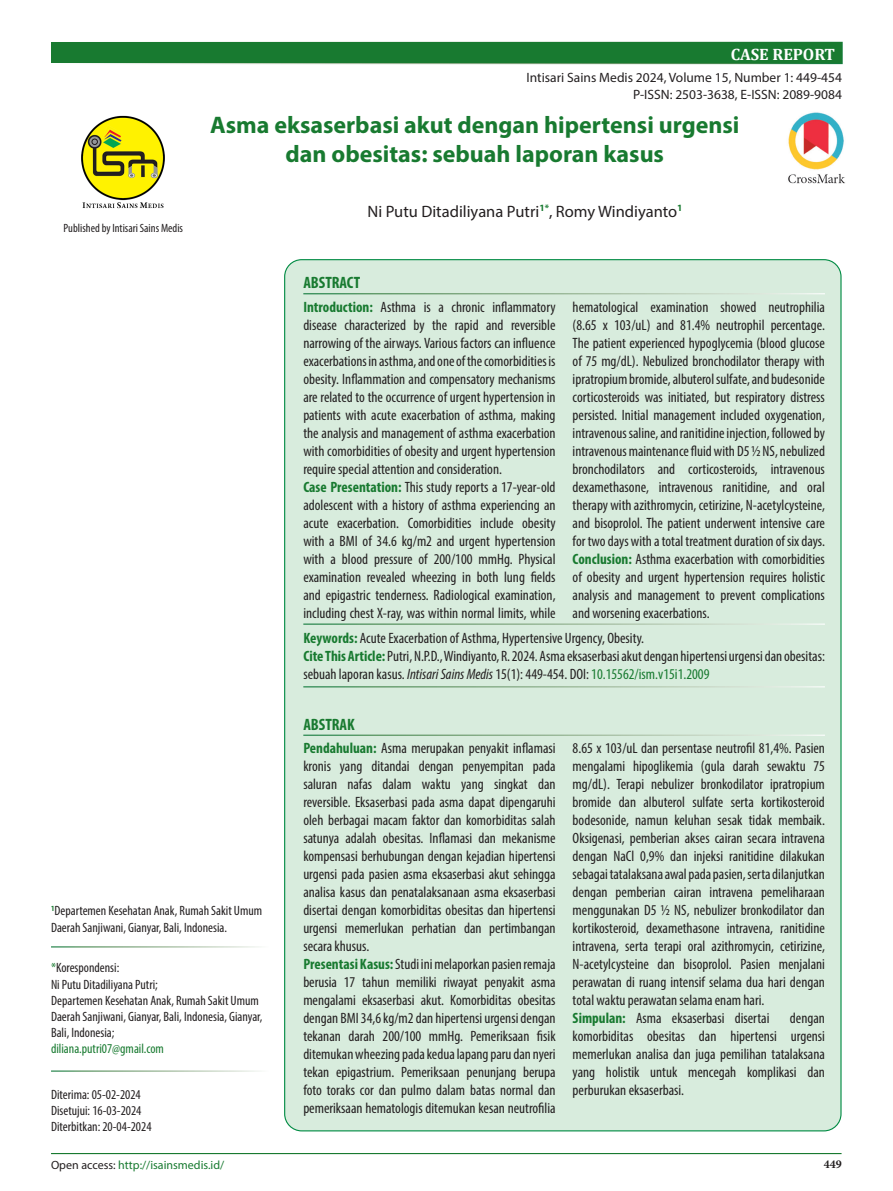
<style>
.page{position:relative;width:893px;height:1191px;background:#fff}
.page>*{position:absolute;margin:0;border:0;box-sizing:border-box;transform-origin:0 0}
.Judul_Naskah{font:700 24px/28.8px "Myriad Pro";color:#187a30;text-align:center}
.Author{font:16.5px "Myriad Pro";color:#231f20}
.Default{font:700 condensed 16.5px "Myriad Pro";color:#187a30}
.t1{font:700 16.5px "Cambria";color:#fff}
.Abstrak_Isi{font:condensed 15px/18px "Myriad Pro";color:#231f20;text-align:justify}
.Afiliasi{font:condensed 13.5px/16.2px "Myriad Pro";color:#231f20}
.t2{font:13.5px "Myriad Pro";color:#231f20}
.Afiliasi-2{font:condensed 13.5px "Myriad Pro";color:#187a30}
.judul{font:12px "Myriad Pro";color:#187a30}
.judul-2{font:condensed 12px "Myriad Pro";color:#231f20}
.judul-3{font:700 12px "Minion Pro";color:#231f20}
.s1{font-weight:700;color:#187a30}
.s2{font-style:italic}
.s3{color:#187a30}
.s4{color:#231f20}
</style>
<div class="page">
<div style="left:51px;top:42px;width:792px;height:22px;background:#187a30"></div>
<div style="left:285px;top:260px;width:556px;height:870px;background:#d8ecdd;border-radius:17px"></div>
<img style="left:788px;top:112px;width:57px;height:72px">
<hr style="left:303px;top:293px;width:522px;height:1px;background:#fff">
<hr style="left:303px;top:734px;width:522px;height:1px;background:#fff">
<hr style="left:303px;top:623px;width:522px;height:1px;background:#fff">
<hr style="left:303px;top:686px;width:522px;height:1px;background:#fff">
<img style="left:81px;top:115px;width:84px;height:94px">
<hr style="left:51px;top:1153px;width:790px;height:1px;background:#187a30">
<p class="t1" style="left:731px;top:43px;width:106px">CASE REPORT</p>
<p class="t2" style="left:526px;top:70px;width:317px">Intisari Sains Medis 2024, Volume 15, Number 1: 449-454</p>
<p class="t2" style="left:633px;top:86px;width:210px">P-ISSN: 2503-3638, E-ISSN: 2089-9084</p>
<p class="judul-2" style="left:64px;top:221px;width:121px">Published by Intisari Sains Medis</p>
<p class="Judul_Naskah" style="left:210px;top:110px;width:531px">Asma eksaserbasi akut dengan hipertensi urgensi dan obesitas: sebuah laporan kasus</p>
<p class="Author" style="left:367px;top:201px;width:317px">Ni Putu Ditadiliyana Putri<sup>1*</sup>, Romy Windiyanto<sup>1</sup></p>
<p class="Default" style="left:303px;top:272px;width:58px">ABSTRACT</p>
<p class="Abstrak_Isi" style="left:303px;top:297px;width:254px"><span class="s1">Introduction:</span> Asthma is a chronic inflammatory disease characterized by the rapid and reversible narrowing of the airways. Various factors can influence exacerbations in asthma, and one of the comorbidities is obesity. Inflammation and compensatory mechanisms are related to the occurrence of urgent hypertension in patients with acute exacerbation of asthma, making the analysis and management of asthma exacerbation with comorbidities of obesity and urgent hypertension require special attention and consideration.</p>
<p class="Abstrak_Isi" style="left:303px;top:477px;width:254px"><span class="s1">Case Presentation:</span> This study reports a 17-year-old adolescent with a history of asthma experiencing an acute exacerbation. Comorbidities include obesity with a BMI of 34.6 kg/m2 and urgent hypertension with a blood pressure of 200/100 mmHg. Physical examination revealed wheezing in both lung fields and epigastric tenderness. Radiological examination, including chest X-ray, was within normal limits, while</p>
<p class="Abstrak_Isi" style="left:573px;top:297px;width:254px">hematological examination showed neutrophilia (8.65 x 103/uL) and 81.4% neutrophil percentage.<br>The patient experienced hypoglycemia (blood glucose of 75 mg/dL). Nebulized bronchodilator therapy with ipratropium bromide, albuterol sulfate, and budesonide corticosteroids was initiated, but respiratory distress persisted. Initial management included oxygenation, intravenous saline, and ranitidine injection, followed by intravenous maintenance fluid with D5 ½ NS, nebulized bronchodilators and corticosteroids, intravenous dexamethasone, intravenous ranitidine, and oral therapy with azithromycin, cetirizine, N-acetylcysteine, and bisoprolol. The patient underwent intensive care for two days with a total treatment duration of six days.</p>
<p class="Abstrak_Isi" style="left:573px;top:549px;width:254px"><span class="s1">Conclusion:</span> Asthma exacerbation with comorbidities of obesity and urgent hypertension requires holistic analysis and management to prevent complications and worsening exacerbations.</p>
<p class="Abstrak_Isi" style="left:303px;top:629px;width:342px"><span class="s1">Keywords:</span> Acute Exacerbation of Asthma, Hypertensive Urgency, Obesity.</p>
<p class="Abstrak_Isi" style="left:303px;top:647px;width:523px"><span class="s1">Cite This Article:</span> Putri, N.P.D., Windiyanto, R. 2024. Asma eksaserbasi akut dengan hipertensi urgensi dan obesitas: sebuah laporan kasus. <span class="s2">Intisari Sains Medis</span> 15(1): 449-454. DOI: <span class="s3">10.15562/ism.v15i1.2009</span></p>
<p class="Default" style="left:303px;top:714px;width:53px">ABSTRAK</p>
<p class="Afiliasi" style="left:51px;top:902px;width:213px"><sup>1</sup>Departemen Kesehatan Anak, Rumah Sakit Umum<br>Daerah Sanjiwani, Gianyar, Bali, Indonesia.</p>
<p class="Afiliasi" style="left:51px;top:959px;width:70px"><span class="s3">*</span>Korespondensi:</p>
<p class="Afiliasi" style="left:51px;top:976px;width:108px">Ni Putu Ditadiliyana Putri;</p>
<p class="Afiliasi" style="left:51px;top:992px;width:213px">Departemen Kesehatan Anak, Rumah Sakit Umum<br>Daerah Sanjiwani, Gianyar, Bali, Indonesia, Gianyar,<br>Bali, Indonesia;</p>
<p class="Afiliasi-2" style="left:51px;top:1040px;width:114px">diliana.putri07@gmail.com</p>
<p class="Afiliasi" style="left:51px;top:1086px;width:91px">Diterima: 05-02-2024</p>
<p class="Afiliasi" style="left:51px;top:1102px;width:92px">Disetujui: 16-03-2024</p>
<p class="Afiliasi" style="left:51px;top:1118px;width:102px">Diterbitkan: 20-04-2024</p>
<p class="judul" style="left:51px;top:1157px;width:175px"><span class="s4">Open access:</span> http://isainsmedis.id/</p>
<p class="Abstrak_Isi" style="left:303px;top:739px;width:254px"><span class="s1">Pendahuluan:</span> Asma merupakan penyakit inflamasi kronis yang ditandai dengan penyempitan pada saluran nafas dalam waktu yang singkat dan reversible. Eksaserbasi pada asma dapat dipengaruhi oleh berbagai macam faktor dan komorbiditas salah satunya adalah obesitas. Inflamasi dan mekanisme kompensasi berhubungan dengan kejadian hipertensi urgensi pada pasien asma eksaserbasi akut sehingga analisa kasus dan penatalaksanaan asma eksaserbasi disertai dengan komorbiditas obesitas dan hipertensi urgensi memerlukan perhatian dan pertimbangan secara khusus.</p>
<p class="Abstrak_Isi" style="left:303px;top:955px;width:254px"><span class="s1">Presentasi Kasus:</span> Studi ini melaporkan pasien remaja berusia 17 tahun memiliki riwayat penyakit asma mengalami eksaserbasi akut. Komorbiditas obesitas dengan BMI 34,6 kg/m2 dan hipertensi urgensi dengan tekanan darah 200/100 mmHg. Pemeriksaan fisik ditemukan wheezing pada kedua lapang paru dan nyeri tekan epigastrium. Pemeriksaan penunjang berupa foto toraks cor dan pulmo dalam batas normal dan pemeriksaan hematologis ditemukan kesan neutrofilia</p>
<p class="Abstrak_Isi" style="left:573px;top:739px;width:254px">8.65 x 103/uL dan persentase neutrofil 81,4%. Pasien mengalami hipoglikemia (gula darah sewaktu 75 mg/dL). Terapi nebulizer bronkodilator ipratropium bromide dan albuterol sulfate serta kortikosteroid bodesonide, namun keluhan sesak tidak membaik.<br>Oksigenasi, pemberian akses cairan secara intravena dengan NaCl 0,9% dan injeksi ranitidine dilakukan sebagai tatalaksana awal pada pasien, serta dilanjutkan dengan pemberian cairan intravena pemeliharaan menggunakan D5 ½ NS, nebulizer bronkodilator dan kortikosteroid, dexamethasone intravena, ranitidine intravena, serta terapi oral azithromycin, cetirizine, N-acetylcysteine dan bisoprolol. Pasien menjalani perawatan di ruang intensif selama dua hari dengan total waktu perawatan selama enam hari.</p>
<p class="Abstrak_Isi" style="left:573px;top:1009px;width:198px"><span class="s1">Simpulan:</span> Asma eksaserbasi disertai</p>
<p class="Abstrak_Isi" style="left:573px;top:1009px;width:254px;text-indent:217px">dengan komorbiditas obesitas dan hipertensi urgensi memerlukan analisa dan juga pemilihan tatalaksana yang holistik untuk mencegah komplikasi dan perburukan eksaserbasi.</p>
<p class="judul-3" style="left:824px;top:1156px;width:19px">449</p>
</div>
